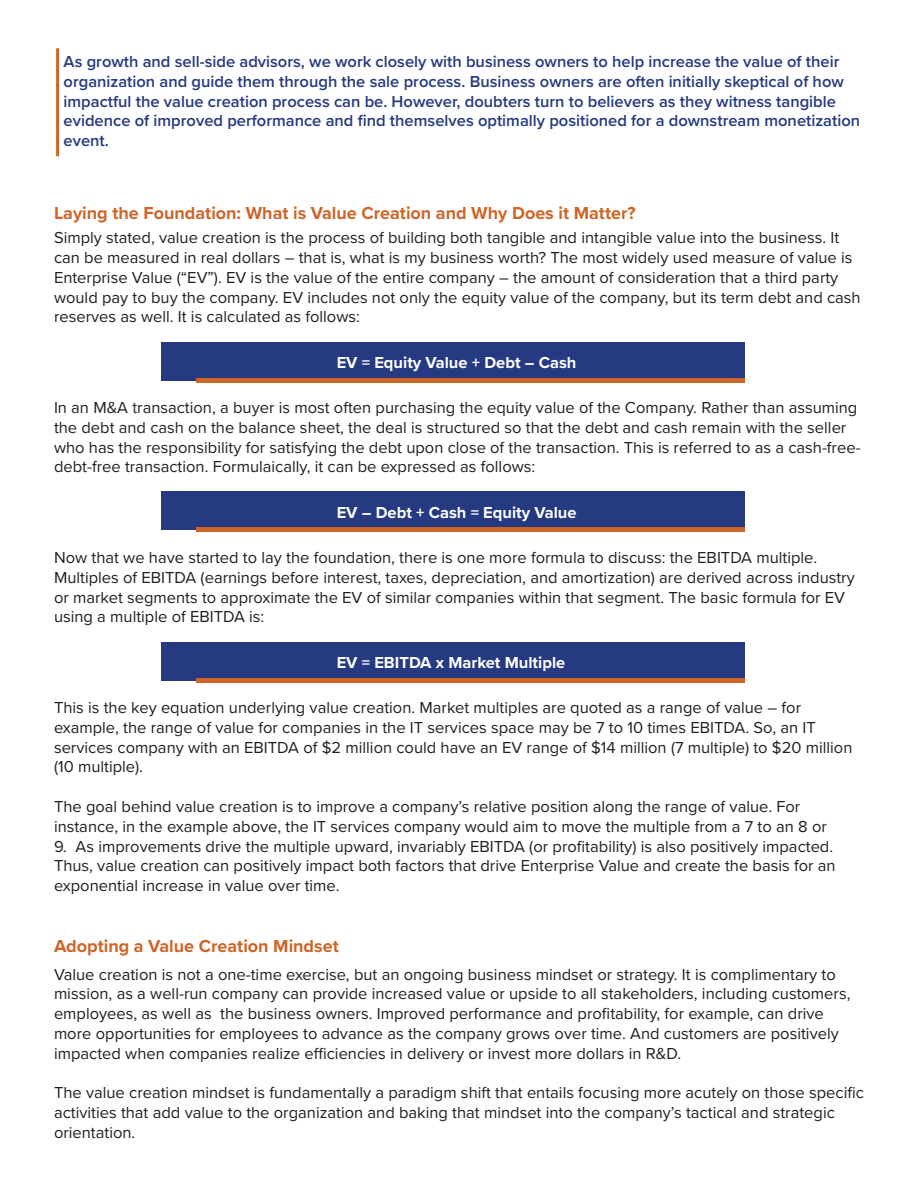
<style>
.page{position:relative;width:918px;height:1188px;background:#fff}
.page>*{position:absolute;margin:0;border:0;box-sizing:border-box;transform-origin:0 0}
.t1{font:700 18px "Proxima Nova";color:#ce6528}
.t2{font:16.5px/19.8px "Proxima Nova";color:#231f20}
.t3{font:600 16.5px/19.8px "Proxima Nova";color:#253a80}
.t4{font:700 16.5px "Proxima Nova";color:#fff}
</style>
<div class="page">
<div style="left:161px;top:642px;width:584px;height:39px;background:#253a80"></div>
<hr style="left:196px;top:679px;width:549px;height:4px;background:#ce6528">
<div style="left:161px;top:491px;width:584px;height:39px;background:#253a80"></div>
<hr style="left:196px;top:528px;width:549px;height:4px;background:#ce6528">
<div style="left:161px;top:342px;width:584px;height:38px;background:#253a80"></div>
<hr style="left:196px;top:378px;width:549px;height:4px;background:#ce6528">
<hr style="left:56px;top:48px;width:3px;height:108px;background:#ce6528">
<p class="t3" style="left:64px;top:51px;width:798px">As growth and sell-side advisors, we work closely with business owners to help increase the value of their organization and guide them through the sale process. Business owners are often initially skeptical of how impactful the value creation process can be. However, doubters turn to believers as they witness tangible evidence of improved performance and find themselves optimally positioned for a downstream monetization event.</p>
<p class="t1" style="left:54px;top:199px;width:583px">Laying the Foundation: What is Value Creation and Why Does it Matter?</p>
<p class="t2" style="left:54px;top:227px;width:808px">Simply stated, value creation is the process of building both tangible and intangible value into the business. It can be measured in real dollars – that is, what is my business worth? The most widely used measure of value is Enterprise Value (“EV”). EV is the value of the entire company – the amount of consideration that a third party would pay to buy the company. EV includes not only the equity value of the company, but its term debt and cash reserves as well. It is calculated as follows:</p>
<p class="t4" style="left:337px;top:350px;width:241px">EV = Equity Value + Debt – Cash</p>
<p class="t2" style="left:54px;top:397px;width:808px">In an M&amp;A transaction, a buyer is most often purchasing the equity value of the Company. Rather than assuming the debt and cash on the balance sheet, the deal is structured so that the debt and cash remain with the seller who has the responsibility for satisfying the debt upon close of the transaction. This is referred to as a cash-free&shy;debt-free transaction. Formulaically, it can be expressed as follows:</p>
<p class="t4" style="left:337px;top:500px;width:241px">EV – Debt + Cash = Equity Value</p>
<p class="t2" style="left:54px;top:547px;width:802px">Now that we have started to lay the foundation, there is one more formula to discuss: the EBITDA multiple.<br>Multiples of EBITDA (earnings before interest, taxes, depreciation, and amortization) are derived across industry or market segments to approximate the EV of similar companies within that segment. The basic formula for EV using a multiple of EBITDA is:</p>
<p class="t4" style="left:337px;top:650px;width:230px">EV = EBITDA x Market Multiple</p>
<p class="t2" style="left:54px;top:697px;width:800px">This is the key equation underlying value creation. Market multiples are quoted as a range of value – for example, the range of value for companies in the IT services space may be 7 to 10 times EBITDA. So, an IT services company with an EBITDA of $2 million could have an EV range of $14 million (7 multiple) to $20 million (10 multiple).</p>
<p class="t2" style="left:54px;top:796px;width:774px">The goal behind value creation is to improve a company’s relative position along the range of value. For instance, in the example above, the IT services company would aim to move the multiple from a 7 to an 8 or</p>
<p class="t2" style="left:54px;top:835px;width:783px">9. As improvements drive the multiple upward, invariably EBITDA (or profitability) is also positively impacted.<br>Thus, value creation can positively impact both factors that drive Enterprise Value and create the basis for an exponential increase in value over time.</p>
<p class="t1" style="left:54px;top:933px;width:286px">Adopting a Value Creation Mindset</p>
<p class="t2" style="left:54px;top:964px;width:798px">Value creation is not a one-time exercise, but an ongoing business mindset or strategy. It is complimentary to mission, as a well-run company can provide increased value or upside to all stakeholders, including customers, employees, as well as the business owners. Improved performance and profitability, for example, can drive more opportunities for employees to advance as the company grows over time. And customers are positively impacted when companies realize efficiencies in delivery or invest more dollars in R&amp;D.</p>
<p class="t2" style="left:54px;top:1082px;width:812px">The value creation mindset is fundamentally a paradigm shift that entails focusing more acutely on those specific activities that add value to the organization and baking that mindset into the company’s tactical and strategic orientation.</p>
</div>
